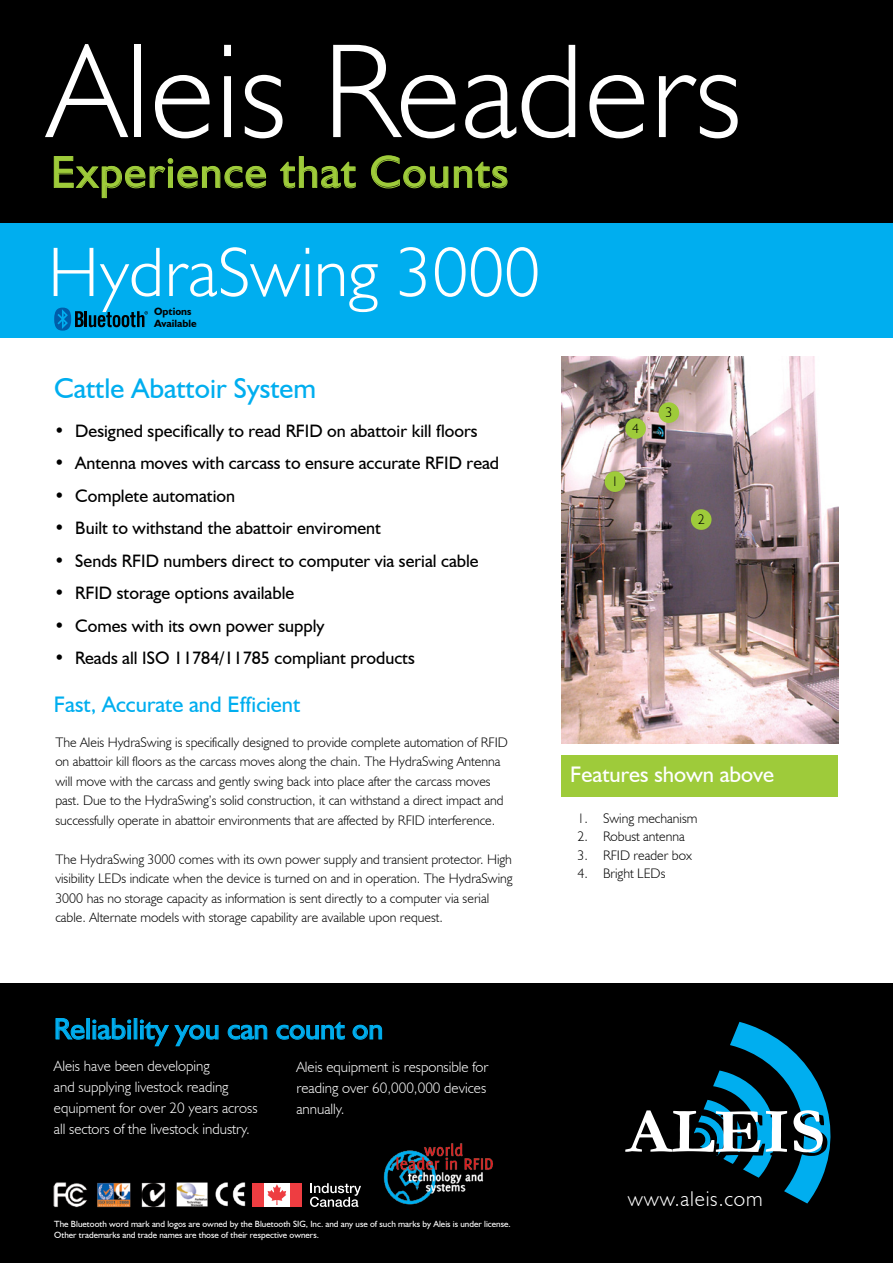
<style>
.page{position:relative;width:893px;height:1263px;background:#fff}
.page>*{position:absolute;margin:0;border:0;box-sizing:border-box;transform-origin:0 0}
.t1{font:300 135px "Humanist 521 BT";letter-spacing:.005em;color:#fff}
.t2{font:300 70.5px "Humanist 521 BT";letter-spacing:.005em;color:#fff}
.t3{font:45px "Humanist 521 BT";letter-spacing:.03em;color:#9ecb3a}
.t4{font:30px "Humanist 521 BT";color:#00aeef}
.t5{font:28.5px "Humanist 521 BT";color:#00aeef}
.t6{font:22.5px "Humanist 521 BT";color:#00aeef}
.t7{font:22.5px "Humanist 521 BT";color:#fff}
.t8{font:300 21.45px "Humanist 521 BT";letter-spacing:.035em;color:#fff}
.t9{font:18px "Humanist 521 BT";color:#000}
.t10{font:300 15px/21px "Humanist 521 BT";color:#fff}
.t11{font:300 13.8px/19.5px "Humanist 521 BT";color:#000}
.t12{font:300 13.5px "Humanist 521 BT";color:#000}
.t13{font:700 10.5px/12px "Humanist 521 BT";color:#000}
.t14{font:9px "Humanist 521 BT";color:#fff}
</style>
<div class="page">
<img style="left:561px;top:356px;width:277px;height:387px">
<div style="left:0;top:983px;width:893px;height:280px;background:#000"></div>
<div style="left:0;top:0;width:893px;height:230px;background:#000"></div>
<div style="left:0;top:223px;width:893px;height:115px;background:#00aeef"></div>
<img style="left:53px;top:1182px;width:203px;height:26px">
<svg style="left:625px;top:1022px;width:206px;height:182px"></svg>
<div style="left:561px;top:755px;width:277px;height:41px;background:#9ecb3a"></div>
<img style="left:383px;top:1143px;width:110px;height:62px">
<svg style="left:54px;top:308px;width:94px;height:23px"></svg>
<div style="left:252px;top:1183px;width:50px;height:23px;background:#fff"></div>
<div style="left:252px;top:1183px;width:12px;height:23px;background:#ee3d41"></div>
<div style="left:290px;top:1183px;width:12px;height:23px;background:#ee3d41"></div>
<svg style="left:267px;top:1184px;width:19px;height:21px"></svg>
<svg style="left:310px;top:1183px;width:51px;height:24px"></svg>
<svg style="left:54px;top:156px;width:212px;height:42px"></svg>
<svg style="left:280px;top:156px;width:76px;height:32px"></svg>
<svg style="left:371px;top:156px;width:77px;height:33px"></svg>
<svg style="left:454px;top:162px;width:54px;height:26px"></svg>
<svg style="left:55px;top:1018px;width:30px;height:22px"></svg>
<div style="left:86px;top:1018px;width:4px;height:21px;border:1px solid #00aeef"></div>
<svg style="left:92px;top:1018px;width:39px;height:22px"></svg>
<svg style="left:140px;top:1019px;width:79px;height:27px"></svg>
<svg style="left:228px;top:1024px;width:39px;height:16px"></svg>
<svg style="left:276px;top:1022px;width:69px;height:18px"></svg>
<svg style="left:353px;top:1024px;width:29px;height:16px"></svg>
<div style="left:605px;top:471px;width:20px;height:21px;background:#9ecb3a;border-radius:50%"></div>
<div style="left:691px;top:509px;width:20px;height:21px;background:#9ecb3a;border-radius:50%"></div>
<div style="left:658px;top:402px;width:21px;height:21px;background:#9ecb3a;border-radius:50%"></div>
<div style="left:625px;top:418px;width:21px;height:21px;background:#9ecb3a;border-radius:50%"></div>
<p class="t1" style="left:48px;top:8px;width:695px">Aleis Readers</p>
<p class="t3" style="left:51px;top:144px;width:459px">Experience that Counts</p>
<p class="t2" style="left:48px;top:229px;width:493px">HydraSwing 3000</p>
<p class="t13" style="left:154px;top:305px;width:44px">Options<br>Available</p>
<p class="t5" style="left:54px;top:371px;width:264px">Cattle Abattoir System</p>
<p class="t9" style="left:54px;top:419px;width:425px">• Designed specifically to read RFID on abattoir kill floors</p>
<p class="t9" style="left:54px;top:452px;width:447px">• Antenna moves with carcass to ensure accurate RFID read</p>
<p class="t9" style="left:54px;top:484px;width:183px">• Complete automation</p>
<p class="t9" style="left:54px;top:517px;width:328px">• Built to withstand the abattoir enviroment</p>
<p class="t9" style="left:54px;top:549px;width:426px">• Sends RFID numbers direct to computer via serial cable</p>
<p class="t9" style="left:54px;top:582px;width:242px">• RFID storage options available</p>
<p class="t9" style="left:54px;top:614px;width:272px">• Comes with its own power supply</p>
<p class="t9" style="left:54px;top:647px;width:362px">• Reads all ISO 11784/11785 compliant products</p>
<p class="t6" style="left:54px;top:690px;width:248px">Fast, Accurate and Efficient</p>
<p class="t11" style="left:55px;top:732px;width:454px">The Aleis HydraSwing is specifically designed to provide complete automation of RFID on abattoir kill floors as the carcass moves along the chain. The HydraSwing Antenna will move with the carcass and gently swing back into place after the carcass moves past. Due to the HydraSwing’s solid construction, it can withstand a direct impact and successfully operate in abattoir environments that are affected by RFID interference.</p>
<p class="t11" style="left:55px;top:849px;width:459px">The HydraSwing 3000 comes with its own power supply and transient protector. High visibility LEDs indicate when the device is turned on and in operation. The HydraSwing 3000 has no storage capacity as information is sent directly to a computer via serial cable. Alternate models with storage capability are available upon request.</p>
<p class="t4" style="left:54px;top:1010px;width:331px">Reliability you can count on</p>
<p class="t10" style="left:54px;top:1055px;width:205px">Aleis have been developing<br>and supplying livestock reading equipment for over 20 years across all sectors of the livestock industry.</p>
<p class="t10" style="left:296px;top:1056px;width:194px">Aleis equipment is responsible for reading over 60,000,000 devices annually.</p>
<p class="t14" style="left:54px;top:1218px;width:458px">The Bluetooth word mark and logos are owned by the Bluetooth SIG, Inc. and any use of such marks by Aleis is under license.</p>
<p class="t14" style="left:54px;top:1229px;width:266px">Other trademarks and trade names are those of their respective owners.</p>
<p class="t12" style="left:632px;top:420px;width:8px">4</p>
<p class="t11" style="left:612px;top:471px;width:8px">1</p>
<p class="t11" style="left:665px;top:402px;width:8px">3</p>
<p class="t11" style="left:698px;top:509px;width:8px">2</p>
<p class="t7" style="left:570px;top:760px;width:205px">Features shown above</p>
<p class="t11" style="left:578px;top:808px;width:121px">1. Swing mechanism</p>
<p class="t11" style="left:578px;top:827px;width:109px">2. Robust antenna</p>
<p class="t11" style="left:578px;top:845px;width:116px">3. RFID reader box</p>
<p class="t11" style="left:578px;top:863px;width:89px">4. Bright LEDs</p>
<p class="t8" style="left:628px;top:1185px;width:136px">www.aleis.com</p>
</div>
